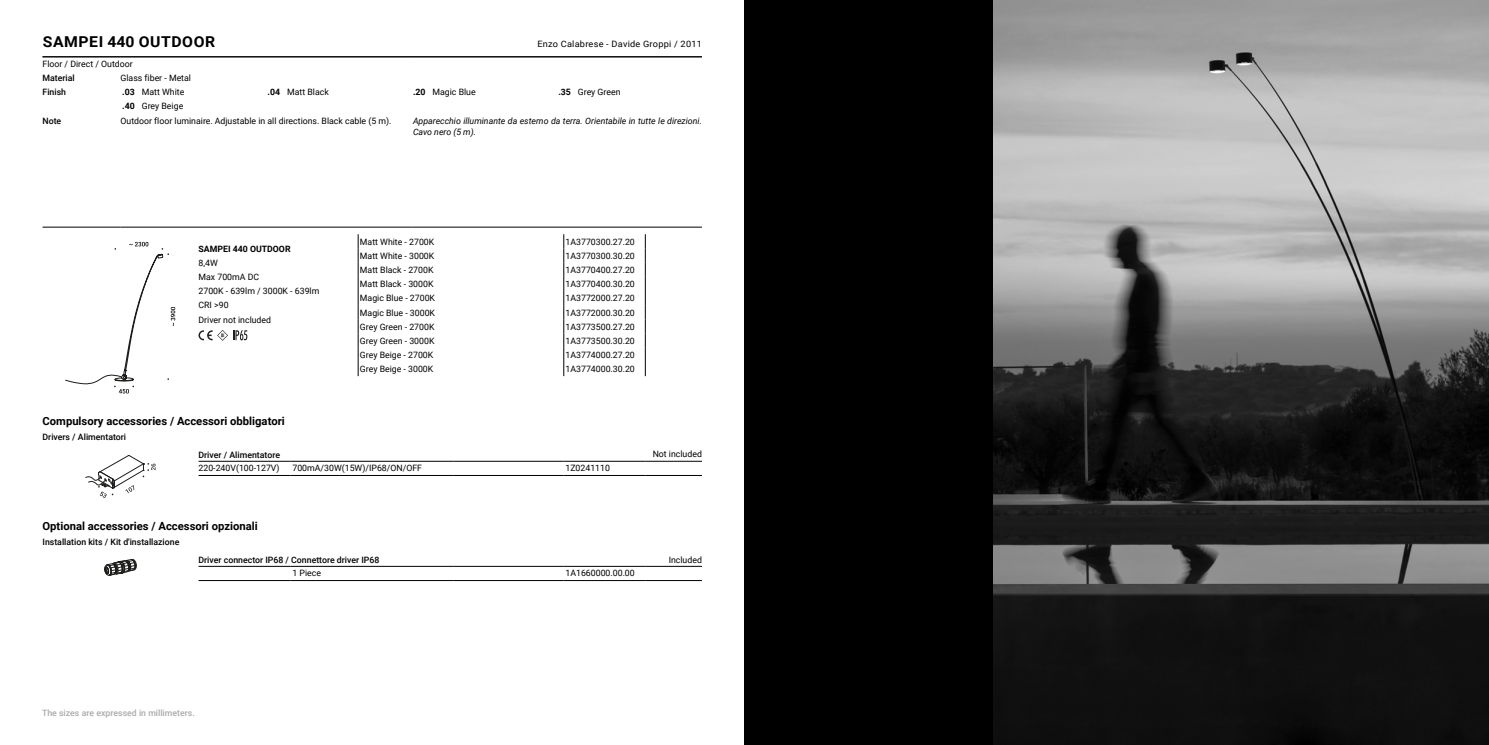
<style>
.page{position:relative;width:1489px;height:745px;background:#fff}
.page>*{position:absolute;margin:0;border:0;box-sizing:border-box;transform-origin:0 0}
.PRODOTTO_designer_anno{font:700 15px "Roboto";letter-spacing:.035em;color:#000;scale:1.05 1}
.ACCESSORI_tipo{font:700 11.25px "Roboto";color:#000}
.PRODOTTO_dati_tecnici{font:8.75px "Roboto";color:#000}
.PRODOTTO_codici{font:8.75px "Roboto";color:#000}
.PRODOTTO_descrizione_standard_prima_ling{font:8.75px "Roboto";color:#000}
.PRODOTTO_descrizione_standard_seconda_li{font:italic 8.75px/11.2px "Roboto";color:#000}
.PRODOTTO_descrizione_standard_prima_ling-2{font:500 8.75px "Roboto";color:#000}
.ACCESSORI_categoria{font:500 8.75px "Roboto";color:#000}
.t1{font:500 8.75px "Roboto";color:#aaa}
.PRODOTTO_designer_anno-2{font:8.75px "Roboto";letter-spacing:.025em;color:#000;scale:1.05 1}
.PRODOTTO_descrizione_standard_prima_ling-3{font:700 8.75px "Roboto";color:#000}
.PRODOTTO_filtri{font:8.75px "Roboto";color:#000}
.PRODOTTO_price{font:8.75px "Roboto";color:#000}
.PRODOTTO_intestazione_note{font:500 8.75px "Roboto";color:#000}
</style>
<div class="page">
<div style="left:744px;top:0;width:744px;height:744px;background:#000"></div>
<img style="left:993px;top:0;width:495px;height:744px">
<hr style="left:43px;top:56px;width:659px;height:1px;background:#000">
<hr style="left:43px;top:57px;width:77px;height:1px;background:#000">
<hr style="left:120px;top:57px;width:291px;height:1px;background:#000">
<hr style="left:411px;top:57px;width:291px;height:1px;background:#000">
<hr style="left:43px;top:227px;width:77px;height:1px;background:#000">
<hr style="left:120px;top:227px;width:291px;height:1px;background:#000">
<hr style="left:411px;top:227px;width:291px;height:1px;background:#000">
<svg style="left:65px;top:242px;width:110px;height:151px"></svg>
<svg style="left:198px;top:330px;width:49px;height:10px"></svg>
<svg style="left:563px;top:234px;width:1px;height:142px"></svg>
<svg style="left:645px;top:234px;width:1px;height:142px"></svg>
<svg style="left:358px;top:234px;width:1px;height:142px"></svg>
<svg style="left:85px;top:455px;width:70px;height:42px"></svg>
<hr style="left:198px;top:475px;width:93px;height:1px;background:#000">
<hr style="left:291px;top:475px;width:163px;height:1px;background:#000">
<hr style="left:454px;top:475px;width:109px;height:1px;background:#000">
<hr style="left:563px;top:475px;width:82px;height:1px;background:#000">
<hr style="left:645px;top:475px;width:57px;height:1px;background:#000">
<hr style="left:198px;top:461px;width:93px;height:1px;background:#000">
<hr style="left:291px;top:461px;width:163px;height:1px;background:#000">
<hr style="left:454px;top:461px;width:109px;height:1px;background:#000">
<hr style="left:563px;top:461px;width:82px;height:1px;background:#000">
<hr style="left:645px;top:461px;width:57px;height:1px;background:#000">
<svg style="left:104px;top:559px;width:33px;height:16px"></svg>
<hr style="left:198px;top:580px;width:93px;height:1px;background:#000">
<hr style="left:291px;top:580px;width:163px;height:1px;background:#000">
<hr style="left:454px;top:580px;width:109px;height:1px;background:#000">
<hr style="left:563px;top:580px;width:82px;height:1px;background:#000">
<hr style="left:645px;top:580px;width:57px;height:1px;background:#000">
<hr style="left:198px;top:565px;width:93px;height:1px;background:#000">
<hr style="left:291px;top:565px;width:163px;height:1px;background:#000">
<hr style="left:454px;top:565px;width:109px;height:1px;background:#000">
<hr style="left:563px;top:565px;width:82px;height:1px;background:#000">
<hr style="left:645px;top:565px;width:57px;height:1px;background:#000">
<p class="PRODOTTO_designer_anno" style="left:43px;top:31px;width:166px">SAMPEI 440 OUTDOOR</p>
<p class="PRODOTTO_designer_anno-2" style="left:537px;top:37px;width:158px">Enzo Calabrese - Davide Groppi / 2011</p>
<p class="PRODOTTO_filtri" style="left:43px;top:58px;width:92px">Floor / Direct / Outdoor</p>
<p class="PRODOTTO_descrizione_standard_prima_ling-2" style="left:43px;top:72px;width:34px">Material</p>
<p class="PRODOTTO_descrizione_standard_prima_ling" style="left:120px;top:72px;width:72px">Glass fiber - Metal</p>
<p class="PRODOTTO_descrizione_standard_prima_ling-2" style="left:43px;top:86px;width:25px">Finish</p>
<p class="PRODOTTO_descrizione_standard_prima_ling-3" style="left:122px;top:86px;width:14px">.03</p>
<p class="PRODOTTO_descrizione_standard_prima_ling" style="left:142px;top:86px;width:44px">Matt White</p>
<p class="PRODOTTO_descrizione_standard_prima_ling-3" style="left:268px;top:86px;width:14px">.04</p>
<p class="PRODOTTO_descrizione_standard_prima_ling" style="left:287px;top:86px;width:43px">Matt Black</p>
<p class="PRODOTTO_descrizione_standard_prima_ling-3" style="left:413px;top:86px;width:14px">.20</p>
<p class="PRODOTTO_descrizione_standard_prima_ling" style="left:432px;top:86px;width:45px">Magic Blue</p>
<p class="PRODOTTO_descrizione_standard_prima_ling-3" style="left:558px;top:86px;width:14px">.35</p>
<p class="PRODOTTO_descrizione_standard_prima_ling" style="left:578px;top:86px;width:44px">Grey Green</p>
<p class="PRODOTTO_descrizione_standard_prima_ling-3" style="left:122px;top:99px;width:14px">.40</p>
<p class="PRODOTTO_descrizione_standard_prima_ling" style="left:142px;top:99px;width:43px">Grey Beige</p>
<p class="PRODOTTO_intestazione_note" style="left:43px;top:114px;width:20px">Note</p>
<p class="PRODOTTO_descrizione_standard_prima_ling" style="left:120px;top:114px;width:272px">Outdoor floor luminaire. Adjustable in all directions. Black cable (5 m).</p>
<p class="PRODOTTO_descrizione_standard_seconda_li" style="left:413px;top:115px;width:290px">Apparecchio illuminante da esterno da terra. Orientabile in tutte le direzioni.<br>Cavo nero (5 m).</p>
<p class="PRODOTTO_descrizione_standard_prima_ling-3" style="left:198px;top:242px;width:94px">SAMPEI 440 OUTDOOR</p>
<p class="PRODOTTO_dati_tecnici" style="left:198px;top:256px;width:21px">8,4W</p>
<p class="PRODOTTO_dati_tecnici" style="left:198px;top:271px;width:62px">Max 700mA DC</p>
<p class="PRODOTTO_dati_tecnici" style="left:198px;top:285px;width:122px">2700K - 639lm / 3000K - 639lm</p>
<p class="PRODOTTO_dati_tecnici" style="left:198px;top:299px;width:32px">CRI &gt;90</p>
<p class="PRODOTTO_dati_tecnici" style="left:198px;top:313px;width:74px">Driver not included</p>
<p class="PRODOTTO_dati_tecnici" style="left:360px;top:235px;width:76px">Matt White - 2700K</p>
<p class="PRODOTTO_codici" style="left:565px;top:235px;width:71px">1A3770300.27.20</p>
<p class="PRODOTTO_dati_tecnici" style="left:360px;top:249px;width:76px">Matt White - 3000K</p>
<p class="PRODOTTO_codici" style="left:565px;top:249px;width:71px">1A3770300.30.20</p>
<p class="PRODOTTO_dati_tecnici" style="left:360px;top:263px;width:75px">Matt Black - 2700K</p>
<p class="PRODOTTO_codici" style="left:565px;top:263px;width:71px">1A3770400.27.20</p>
<p class="PRODOTTO_dati_tecnici" style="left:360px;top:278px;width:75px">Matt Black - 3000K</p>
<p class="PRODOTTO_codici" style="left:565px;top:278px;width:71px">1A3770400.30.20</p>
<p class="PRODOTTO_dati_tecnici" style="left:360px;top:292px;width:77px">Magic Blue - 2700K</p>
<p class="PRODOTTO_codici" style="left:565px;top:292px;width:71px">1A3772000.27.20</p>
<p class="PRODOTTO_dati_tecnici" style="left:360px;top:306px;width:77px">Magic Blue - 3000K</p>
<p class="PRODOTTO_codici" style="left:565px;top:306px;width:71px">1A3772000.30.20</p>
<p class="PRODOTTO_dati_tecnici" style="left:360px;top:320px;width:76px">Grey Green - 2700K</p>
<p class="PRODOTTO_codici" style="left:565px;top:320px;width:71px">1A3773500.27.20</p>
<p class="PRODOTTO_dati_tecnici" style="left:360px;top:334px;width:76px">Grey Green - 3000K</p>
<p class="PRODOTTO_codici" style="left:565px;top:334px;width:71px">1A3773500.30.20</p>
<p class="PRODOTTO_dati_tecnici" style="left:360px;top:348px;width:75px">Grey Beige - 2700K</p>
<p class="PRODOTTO_codici" style="left:565px;top:348px;width:71px">1A3774000.27.20</p>
<p class="PRODOTTO_dati_tecnici" style="left:360px;top:363px;width:75px">Grey Beige - 3000K</p>
<p class="PRODOTTO_codici" style="left:565px;top:363px;width:71px">1A3774000.30.20</p>
<p class="ACCESSORI_tipo" style="left:43px;top:413px;width:244px">Compulsory accessories / Accessori obbligatori</p>
<p class="ACCESSORI_categoria" style="left:43px;top:430px;width:85px">Drivers / Alimentatori</p>
<p class="PRODOTTO_descrizione_standard_prima_ling-2" style="left:198px;top:448px;width:83px">Driver / Alimentatore</p>
<p class="PRODOTTO_price" style="left:652px;top:448px;width:51px">Not included</p>
<p class="PRODOTTO_descrizione_standard_prima_ling" style="left:198px;top:462px;width:83px">220-240V(100-127V)</p>
<p class="PRODOTTO_codici" style="left:292px;top:462px;width:131px">700mA/30W(15W)/IP68/ON/OFF</p>
<p class="PRODOTTO_descrizione_standard_prima_ling" style="left:565px;top:462px;width:46px">1Z0241110</p>
<p class="ACCESSORI_tipo" style="left:43px;top:518px;width:217px">Optional accessories / Accessori opzionali</p>
<p class="ACCESSORI_categoria" style="left:43px;top:535px;width:138px">Installation kits / Kit d'installazione</p>
<p class="PRODOTTO_descrizione_standard_prima_ling-2" style="left:198px;top:553px;width:182px">Driver connector IP68 / Connettore driver IP68</p>
<p class="PRODOTTO_price" style="left:668px;top:553px;width:35px">Included</p>
<p class="PRODOTTO_codici" style="left:292px;top:567px;width:30px">1 Piece</p>
<p class="PRODOTTO_descrizione_standard_prima_ling" style="left:565px;top:567px;width:71px">1A1660000.00.00</p>
<p class="t1" style="left:42px;top:706px;width:154px">The sizes are expressed in millimeters.</p>
</div>
